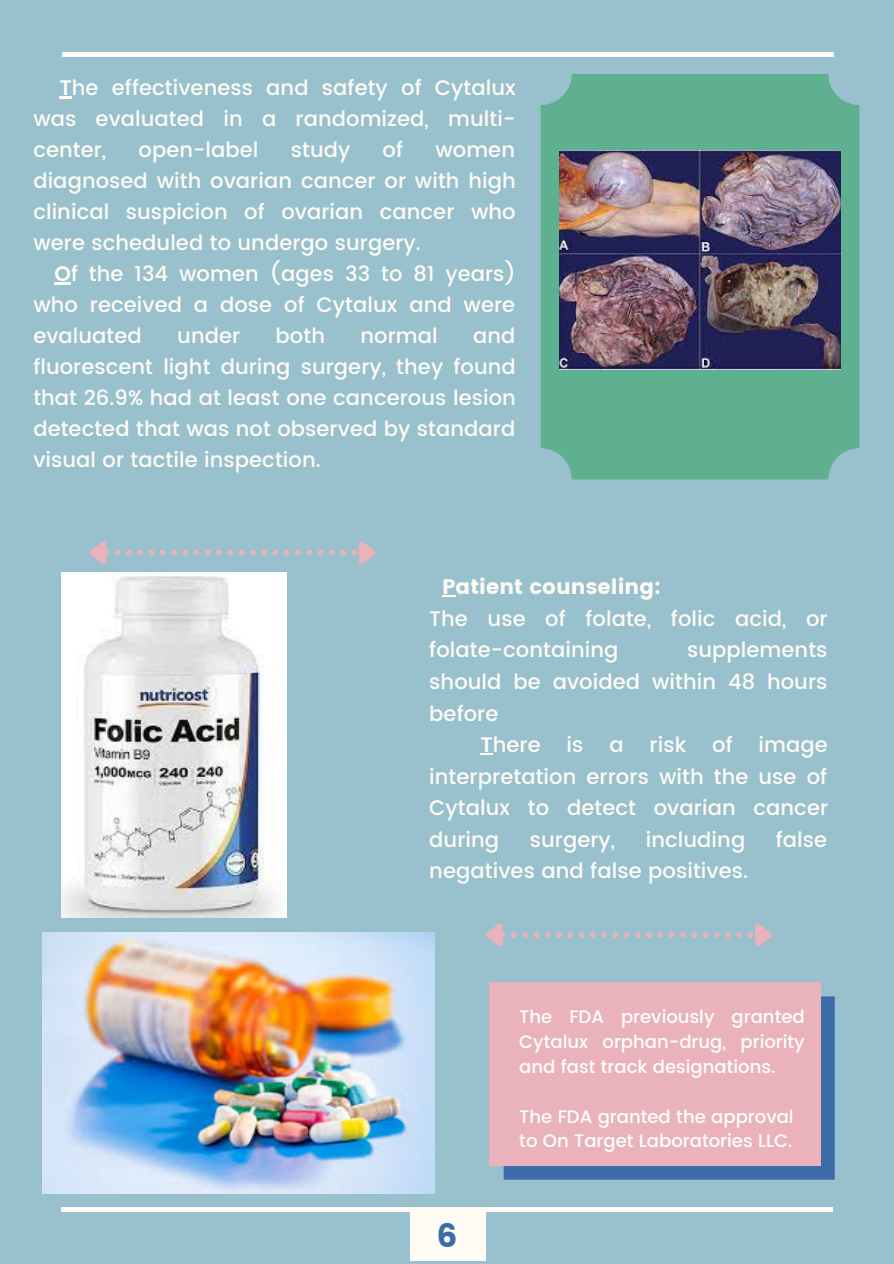
<style>
.page{position:relative;width:894px;height:1264px;background:#fff}
.page>*{position:absolute;margin:0;border:0;box-sizing:border-box;transform-origin:0 0}
.t1{font:32.25px "Poppins";color:#3c6ca8}
.t2{font:500 21px/30.9px "Poppins";letter-spacing:.005em;color:#fffcf6;text-align:justify}
.t3{font:21px "Poppins";letter-spacing:.005em;color:#fffcf6}
.t4{font:500 18px/24.8px "Poppins";color:#fff;text-align:justify}
.s1{font-weight:600}
</style>
<div class="page">
<div style="left:0;top:0;width:893px;height:1263px;background:#98c0cd"></div>
<hr style="left:62px;top:53px;width:771px;height:3px;background:#fffcf6">
<hr style="left:61px;top:1207px;width:771px;height:3px;background:#fffcf6">
<svg style="left:503px;top:996px;width:331px;height:183px;background:#4871a9"></svg>
<div style="left:489px;top:982px;width:331px;height:183px;background:#eab2bb"></div>
<img style="left:61px;top:572px;width:225px;height:345px">
<svg style="left:485px;top:923px;width:287px;height:23px"></svg>
<svg style="left:89px;top:541px;width:287px;height:23px"></svg>
<div style="left:540px;top:74px;width:319px;height:405px;background:#5eb090;border-radius:31px"></div>
<img style="left:559px;top:151px;width:281px;height:218px">
<div style="left:410px;top:1210px;width:75px;height:50px;background:#fffcf6"></div>
<img style="left:43px;top:932px;width:392px;height:261px">
<svg style="left:442px;top:595px;width:13px;height:1px"></svg>
<svg style="left:480px;top:753px;width:12px;height:1px"></svg>
<svg style="left:60px;top:97px;width:12px;height:2px"></svg>
<svg style="left:54px;top:283px;width:17px;height:2px"></svg>
<p class="t2" style="left:33px;top:72px;width:483px;text-indent:26px"><span class="s1">T</span>he effectiveness and safety of Cytalux was evaluated in a randomized, multi&shy;center,</p>
<p class="t2" style="left:138px;top:134px;width:121px">open-label</p>
<p class="t2" style="left:291px;top:134px;width:61px">study</p>
<p class="t2" style="left:382px;top:134px;width:22px">of</p>
<p class="t2" style="left:33px;top:134px;width:484px;text-indent:402px">women diagnosed with ovarian cancer or with high clinical suspicion of ovarian cancer who were scheduled to undergo surgery.</p>
<p class="t2" style="left:33px;top:258px;width:484px;text-indent:21px"><span class="s1">O</span>f the 134 women (ages 33 to 81 years) who received a dose of Cytalux and were evaluated</p>
<p class="t2" style="left:33px;top:320px;width:484px;text-indent:439px">and fluorescent light during surgery, they found that 26.9% had at least one cancerous lesion detected that was not observed by standard visual or tactile inspection.</p>
<p class="t2" style="left:177px;top:320px;width:64px">under</p>
<p class="t2" style="left:275px;top:320px;width:51px">both</p>
<p class="t2" style="left:360px;top:320px;width:79px">normal</p>
<p class="t3" style="left:442px;top:575px;width:220px">Patient counseling:</p>
<p class="t2" style="left:429px;top:603px;width:400px;line-height:31.5px">The use of folate, folic acid, or folate-containing</p>
<p class="t2" style="left:429px;top:634px;width:399px;line-height:31.5px;text-indent:258px">supplements should be avoided within 48 hours before</p>
<p class="t2" style="left:429px;top:729px;width:400px;line-height:31.5px;text-indent:51px"><span class="s1">T</span>here is a risk of image interpretation errors with the use of Cytalux to detect ovarian cancer during</p>
<p class="t2" style="left:529px;top:824px;width:87px">surgery,</p>
<p class="t2" style="left:645px;top:824px;width:101px">including</p>
<p class="t2" style="left:775px;top:824px;width:53px">false</p>
<p class="t2" style="left:429px;top:855px;width:320px">negatives and false positives.</p>
<p class="t1" style="left:437px;top:1216px;width:22px">6</p>
<p class="t4" style="left:519px;top:1004px;width:287px">The FDA previously granted Cytalux orphan-drug, priority and fast track designations.</p>
<p class="t4" style="left:519px;top:1103px;width:276px">The FDA granted the approval to On Target Laboratories LLC.</p>
</div>
